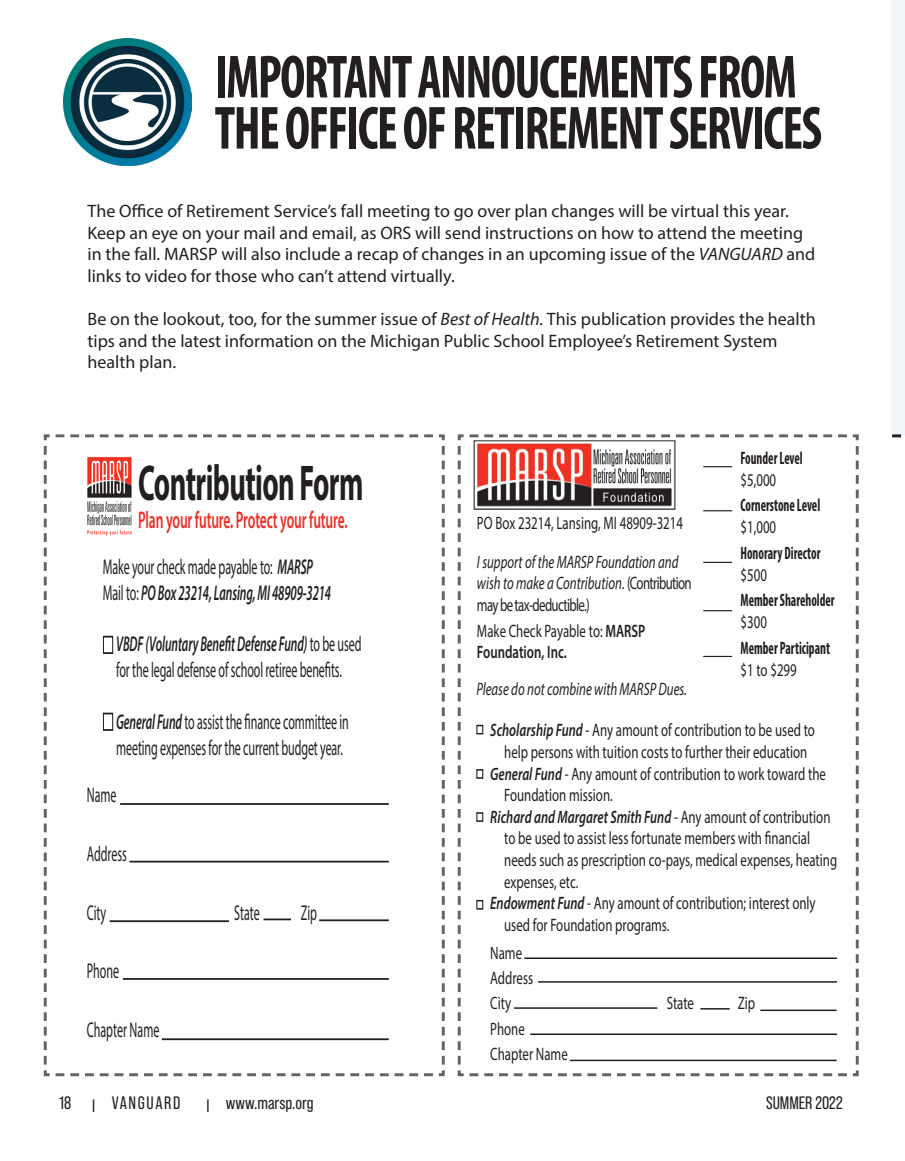
<style>
.page{position:relative;width:905px;height:1161px;background:#fff}
.page>*{position:absolute;margin:0;border:0;box-sizing:border-box;transform-origin:0 0}
.t1{font:700 condensed 61.5px/51.2px "Myriad Pro";letter-spacing:-.03em;color:#231f20;scale:.85 1}
.t2{font:700 50.55px "Myriad Pro";letter-spacing:-.02em;color:#231f20;scale:.56 1}
.t3{font:600 24.15px "Myriad Pro";letter-spacing:-.01em;color:#ee2e22;scale:.56 1}
.t4{font:21.45px/25.8px "Myriad Pro";letter-spacing:-.01em;color:#231f20;scale:.56 1}
.t5{font:italic 600 21.45px/25.8px "Myriad Pro";letter-spacing:-.01em;color:#231f20;scale:.56 1}
.Headline{font:18px/25.3px "Myriad Pro";color:#231f20;scale:.71 1}
.Headline-2{font:18px/21.6px "Myriad Pro";color:#231f20}
.t6{font:700 condensed 18px/21.6px "Myriad Pro";color:#231f20;scale:.71 1}
.Headline-3{font:18px/21.6px "Myriad Pro";letter-spacing:-.05em;color:#231f20;scale:.71 1}
.t7{font:italic 600 18px "Myriad Pro";color:#231f20;scale:.71 1}
.t8{font:600 18px/21.6px "Myriad Pro";color:#231f20;scale:.71 1}
.t9{font:italic 18px "Myriad Pro";color:#231f20;scale:.71 1}
.t10{font:18px "Bebas Neue Pro";color:#231f20}
.t11{font:18px "Bebas Neue Pro";letter-spacing:.09em;color:#231f20}
.s1{font-style:italic}
.s2{font-weight:400;font-style:normal}
.s3{font-weight:600;font-style:italic}
.s4{font-weight:400}
.s5{font-weight:400;font-stretch:normal}
</style>
<div class="page">
<svg style="left:43px;top:434px;width:402px;height:643px"></svg>
<svg style="left:457px;top:434px;width:402px;height:643px"></svg>
<div style="left:891px;top:0;width:13px;height:435px;background:#eff5f9"></div>
<svg style="left:892px;top:434px;width:12px;height:3px"></svg>
<img style="left:64px;top:39px;width:127px;height:127px">
<svg style="left:703px;top:466px;width:29px;height:1px"></svg>
<svg style="left:703px;top:510px;width:29px;height:1px"></svg>
<svg style="left:703px;top:562px;width:29px;height:1px"></svg>
<svg style="left:703px;top:610px;width:29px;height:1px"></svg>
<svg style="left:703px;top:656px;width:29px;height:1px"></svg>
<img style="left:474px;top:441px;width:201px;height:68px">
<div style="left:476px;top:812px;width:7px;height:10px;border:1px solid #231f20"></div>
<div style="left:476px;top:725px;width:7px;height:9px;border:1px solid #231f20"></div>
<div style="left:476px;top:769px;width:7px;height:10px;border:1px solid #231f20"></div>
<div style="left:476px;top:900px;width:7px;height:9px;border:1px solid #231f20"></div>
<hr style="left:530px;top:1034px;width:307px;height:1px;background:#231f20">
<hr style="left:570px;top:1060px;width:266px;height:1px;background:#231f20">
<hr style="left:514px;top:1007px;width:143px;height:2px;background:#231f20">
<svg style="left:700px;top:1008px;width:29px;height:1px"></svg>
<hr style="left:760px;top:1010px;width:76px;height:1px;background:#231f20">
<hr style="left:524px;top:958px;width:313px;height:1px;background:#231f20">
<hr style="left:538px;top:981px;width:299px;height:2px;background:#231f20">
<p class="t1" style="left:215px;top:50px;width:716px">IMPORTANT ANNOUCEMENTS FROM<br>THE OFFICE OF RETIREMENT SERVICES</p>
<p class="Headline-2" style="left:87px;top:200px;width:729px">The Office of Retirement Service’s fall meeting to go over plan changes will be virtual this year.<br>Keep an eye on your mail and email, as ORS will send instructions on how to attend the meeting in the fall. MARSP will also include a recap of changes in an upcoming issue of the <span class="s1">VANGUARD</span> and links to video for those who can’t attend virtually.</p>
<p class="Headline-2" style="left:87px;top:308px;width:729px">Be on the lookout, too, for the summer issue of <span class="s1">Best of Health.</span> This publication provides the health tips and the latest information on the Michigan Public School Employee’s Retirement System health plan.</p>
<p class="t2" style="left:138px;top:450px;width:404px">Contribution Form</p>
<p class="t3" style="left:138px;top:504px;width:375px">Plan your future. Protect your future.</p>
<p class="t5" style="left:103px;top:554px;width:409px"><span class="s2">Make your check made payable to:</span> MARSP<br><span class="s2">Mail to:</span> PO Box 23214, Lansing, MI 48909-3214</p>
<p class="t4" style="left:116px;top:631px;width:439px"><span class="s3">VBDF (Voluntary Benefit Defense Fund)</span> to be used for the legal defense of school retiree benefits.</p>
<p class="t4" style="left:116px;top:708px;width:417px"><span class="s3">General Fund</span> to assist the finance committee in meeting expenses for the current budget year.</p>
<p class="t4" style="left:87px;top:782px;width:55px">Name</p>
<p class="t4" style="left:87px;top:840px;width:73px">Address</p>
<p class="t4" style="left:87px;top:899px;width:36px">City</p>
<p class="t4" style="left:234px;top:899px;width:47px">State</p>
<p class="t4" style="left:301px;top:899px;width:31px">Zip</p>
<p class="t4" style="left:87px;top:958px;width:59px">Phone</p>
<p class="t4" style="left:87px;top:1017px;width:131px">Chapter Name</p>
<p class="Headline" style="left:477px;top:503px;width:292px;line-height:38.8px">PO Box 23214, Lansing, MI 48909-3214<br><span class="s1">I support of the MARSP Foundation and</span></p>
<p class="Headline-3" style="left:477px;top:572px;width:304px"><span class="s1">wish to make a Contribution.</span> (Contribution may be tax-deductible.)</p>
<p class="t8" style="left:477px;top:619px;width:239px"><span class="s4">Make Check Payable to:</span> MARSP<br>Foundation, Inc.</p>
<p class="t9" style="left:476px;top:678px;width:298px">Please do not combine with MARSP Dues.</p>
<p class="t6" style="left:740px;top:447px;width:89px">Founder Level <span class="s5">$5,000</span></p>
<p class="t6" style="left:740px;top:494px;width:114px">Cornerstone Level <span class="s5">$1,000</span></p>
<p class="t6" style="left:740px;top:542px;width:114px">Honorary Director <span class="s5">$500</span></p>
<p class="t6" style="left:740px;top:589px;width:134px">Member Shareholder <span class="s5">$300</span></p>
<p class="t6" style="left:740px;top:637px;width:127px">Member Participant <span class="s5">$1 to $299</span></p>
<p class="Headline" style="left:490px;top:717px;width:459px"><span class="s3">Scholarship Fund</span> - Any amount of contribution to be used to</p>
<p class="Headline" style="left:504px;top:739px;width:428px">help persons with tuition costs to further their education</p>
<p class="Headline" style="left:490px;top:761px;width:474px"><span class="s3">General Fund</span> - Any amount of contribution to work toward the</p>
<p class="Headline" style="left:504px;top:782px;width:154px">Foundation mission.</p>
<p class="t7" style="left:490px;top:805px;width:480px">Richard and Margaret Smith Fund <span class="s2">- Any amount of contribution</span></p>
<p class="Headline" style="left:504px;top:825px;width:432px">to be used to assist less fortunate members with financial</p>
<p class="Headline" style="left:504px;top:847px;width:470px">needs such as prescription co-pays, medical expenses, heating</p>
<p class="Headline" style="left:504px;top:869px;width:106px">expenses, etc.</p>
<p class="Headline" style="left:490px;top:890px;width:460px"><span class="s3">Endowment Fund</span> - Any amount of contribution; interest only</p>
<p class="Headline" style="left:504px;top:912px;width:234px">used for Foundation programs.</p>
<p class="Headline" style="left:490px;top:940px;width:62px">Name<br>Address<br>City</p>
<p class="Headline" style="left:666px;top:990px;width:40px">State</p>
<p class="Headline" style="left:737px;top:990px;width:26px">Zip</p>
<p class="Headline" style="left:490px;top:1016px;width:111px">Phone<br>Chapter Name</p>
<p class="t11" style="left:59px;top:1093px;width:123px">18 l VANGUARD</p>
<p class="t10" style="left:206px;top:1093px;width:109px">l www.marsp.org</p>
<p class="t10" style="left:766px;top:1093px;width:78px">SUMMER 2022</p>
</div>
